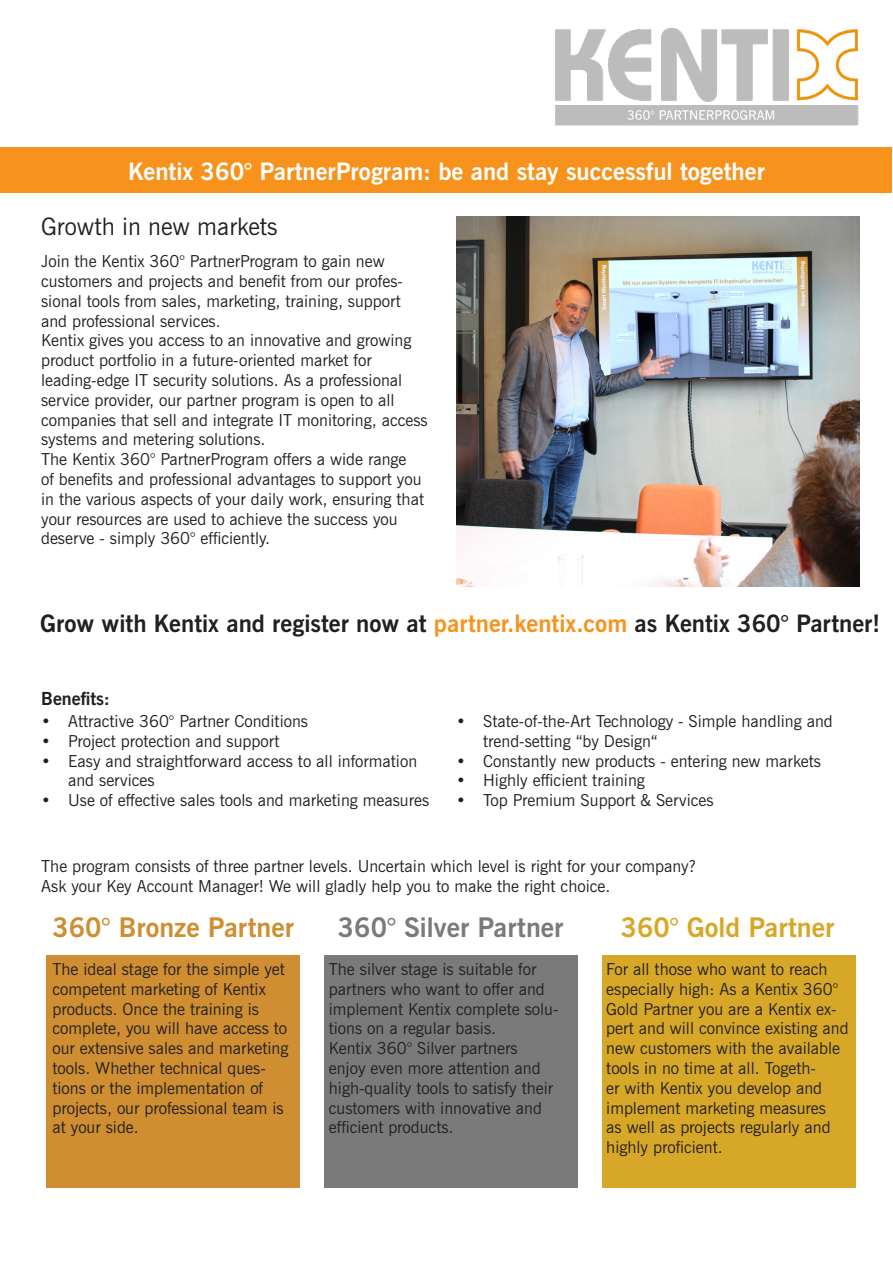
<style>
.page{position:relative;width:893px;height:1263px;background:#fff}
.page>*{position:absolute;margin:0;border:0;box-sizing:border-box;transform-origin:0 0}
.t1{font:700 27px "News Gothic BT";color:#ce8e31}
.t2{font:700 27px "News Gothic BT";color:#797a79}
.t3{font:700 27px "News Gothic BT";color:#d7a827}
.t4{font:700 24px "News Gothic BT";color:#231f20}
.t5{font:700 24px "News Gothic BT";color:#fff}
.t6{font:24px "News Gothic BT";color:#231f20}
.t7{font:700 18px "News Gothic BT";color:#231f20}
.t8{font:16.5px/19.8px "News Gothic BT";color:#231f20}
.s1{color:#f7931d}
</style>
<div class="page">
<div style="left:1px;top:147px;width:891px;height:45px;background:#f7931d"></div>
<img style="left:456px;top:216px;width:404px;height:370px">
<div style="left:46px;top:955px;width:254px;height:233px;background:#ce8e31"></div>
<div style="left:602px;top:955px;width:253px;height:233px;background:#d7a827"></div>
<div style="left:324px;top:955px;width:254px;height:233px;background:#797a79"></div>
<img style="left:555px;top:27px;width:304px;height:99px">
<p class="t5" style="left:128px;top:156px;width:638px">Kentix 360° PartnerProgram: be and stay successful together</p>
<p class="t6" style="left:41px;top:212px;width:238px">Growth in new markets</p>
<p class="t8" style="left:41px;top:251px;width:345px">Join the Kentix 360° PartnerProgram to gain new</p>
<p class="t8" style="left:41px;top:271px;width:363px">customers and projects and benefit from our profes&shy;sional tools from sales, marketing, training, support and professional services.</p>
<p class="t8" style="left:41px;top:330px;width:372px">Kentix gives you access to an innovative and growing product portfolio in a future-oriented market for</p>
<p class="t8" style="left:41px;top:370px;width:388px">leading-edge IT security solutions. As a professional service provider, our partner program is open to all companies that sell and integrate IT monitoring, access systems and metering solutions.</p>
<p class="t8" style="left:41px;top:449px;width:384px">The Kentix 360° PartnerProgram offers a wide range<br>of benefits and professional advantages to support you in the various aspects of your daily work, ensuring that your resources are used to achieve the success you deserve - simply 360° efficiently.</p>
<p class="t4" style="left:40px;top:609px;width:842px">Grow with Kentix and register now at <span class="s1">partner.kentix.com</span> as Kentix 360° Partner!</p>
<p class="t7" style="left:41px;top:688px;width:70px">Benefits:</p>
<p class="t8" style="left:41px;top:711px;width:268px">• Attractive 360° Partner Conditions</p>
<p class="t8" style="left:41px;top:731px;width:240px">• Project protection and support</p>
<p class="t8" style="left:68px;top:751px;width:351px;text-indent:-27px">• Easy and straightforward access to all information and services</p>
<p class="t8" style="left:41px;top:790px;width:390px">• Use of effective sales tools and marketing measures</p>
<p class="t8" style="left:483px;top:711px;width:351px;text-indent:-27px">• State-of-the-Art Technology - Simple handling and trend-setting “by Design“</p>
<p class="t8" style="left:456px;top:751px;width:366px">• Constantly new products - entering new markets</p>
<p class="t8" style="left:456px;top:770px;width:190px">• Highly efficient training</p>
<p class="t8" style="left:456px;top:790px;width:259px">• Top Premium Support &amp; Services</p>
<p class="t8" style="left:41px;top:856px;width:656px">The program consists of three partner levels. Uncertain which level is right for your company?<br>Ask your Key Account Manager! We will gladly help you to make the right choice.</p>
<p class="t1" style="left:53px;top:911px;width:243px">360° Bronze Partner</p>
<p class="t2" style="left:338px;top:911px;width:227px">360° Silver Partner</p>
<p class="t3" style="left:621px;top:911px;width:215px">360° Gold Partner</p>
<p class="t8" style="left:52px;top:959px;width:237px">The ideal stage for the simple yet competent marketing of Kentix products. Once the training is complete, you will have access to our extensive sales and marketing tools. Whether technical ques&shy;tions or the implementation of projects, our professional team is at your side.</p>
<p class="t8" style="left:329px;top:959px;width:231px">The silver stage is suitable for partners who want to offer and implement Kentix complete solu&shy;tions on a regular basis.</p>
<p class="t8" style="left:329px;top:1038px;width:226px">Kentix 360° Silver partners enjoy even more attention and high-quality tools to satisfy their customers with innovative and efficient products.</p>
<p class="t8" style="left:606px;top:959px;width:244px">For all those who want to reach especially high: As a Kentix 360°<br>Gold Partner you are a Kentix ex&shy;pert and will convince existing and new customers with the available tools in no time at all. Togeth-<br>er with Kentix you develop and implement marketing measures<br>as well as projects regularly and highly proficient.</p>
</div>
